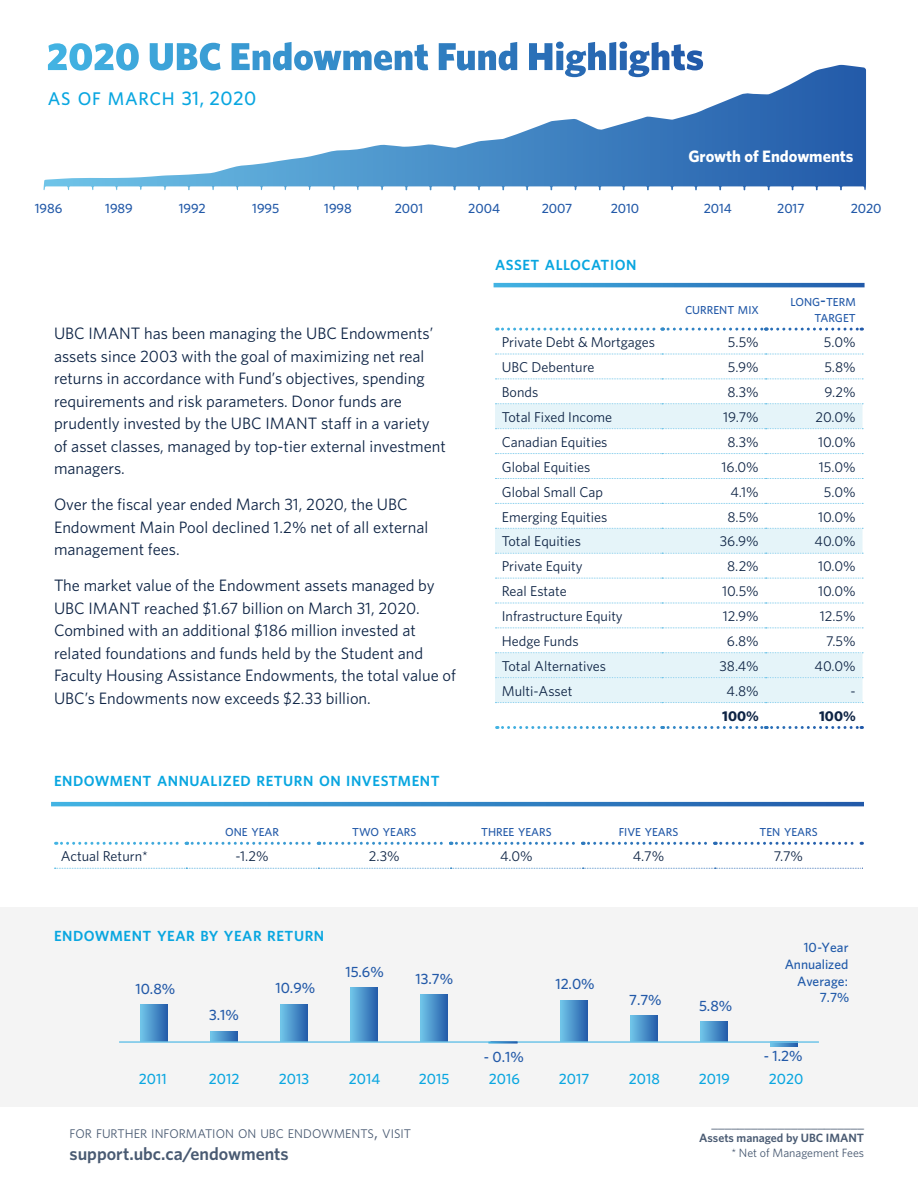
<style>
.page{position:relative;width:918px;height:1188px;background:#fff}
.page>*{position:absolute;margin:0;border:0;box-sizing:border-box;transform-origin:0 0}
.t1{font:500 18.3px "Whitney";letter-spacing:.035em;color:#09a6e0}
.t2{font:600 18px "Whitney";color:#495a72}
.t3{font:16.5px/22.5px "Whitney";color:#0d2344}
.t4{font:700 16.5px "Whitney";color:#fff}
.t5{font:500 15px "Whitney";color:#2259a8}
.t6{font:500 15px "Whitney";color:#09a6e0}
.t7{font:600 14.7px "Whitney";letter-spacing:.035em;color:#09a6e0}
.t8{font:14.25px "Whitney";color:#0d2344}
.t9{font:14.25px "Whitney";color:#495a72}
.t10{font:700 14.25px "Whitney";color:#0d2344}
.t11{font:500 13.5px "Whitney";color:#2259a8}
.t12{font:500 13.5px/16.5px "Whitney";color:#1f59a9;text-align:right}
.t13{font:12.6px "Whitney";color:#495a72}
.t14{font:600 12px "Whitney";color:#495a72}
.t15{font:12px "Whitney";color:#495a72}
.t16{font:500 11.55px/16.5px "Whitney";color:#2259a8;text-align:right}
.s1{font-size:19.65px}
.s2{font-size:16.5px}
.s3{font-size:18px}
</style>
<div class="page">
<div style="left:0;top:908px;width:918px;height:199px;background:#f4f4f4"></div>
<svg style="left:493px;top:282px;width:372px;height:3px"></svg>
<svg style="left:494px;top:283px;width:371px;height:4px"></svg>
<svg style="left:51px;top:802px;width:813px;height:4px;background:#3286c5"></svg>
<svg style="left:48px;top:42px;width:621px;height:23px"></svg>
<svg style="left:495px;top:404px;width:368px;height:298px"></svg>
<svg style="left:497px;top:328px;width:365px;height:3px"></svg>
<svg style="left:495px;top:354px;width:368px;height:1px"></svg>
<svg style="left:495px;top:379px;width:368px;height:1px"></svg>
<svg style="left:495px;top:403px;width:368px;height:1px"></svg>
<svg style="left:495px;top:428px;width:368px;height:1px"></svg>
<svg style="left:495px;top:453px;width:368px;height:1px"></svg>
<svg style="left:495px;top:478px;width:368px;height:1px"></svg>
<svg style="left:495px;top:503px;width:368px;height:1px"></svg>
<svg style="left:495px;top:528px;width:368px;height:1px"></svg>
<svg style="left:495px;top:553px;width:368px;height:1px"></svg>
<svg style="left:495px;top:578px;width:368px;height:1px"></svg>
<svg style="left:495px;top:603px;width:368px;height:1px"></svg>
<svg style="left:495px;top:628px;width:368px;height:1px"></svg>
<svg style="left:495px;top:652px;width:368px;height:1px"></svg>
<svg style="left:495px;top:677px;width:368px;height:1px"></svg>
<svg style="left:495px;top:702px;width:368px;height:1px"></svg>
<svg style="left:497px;top:726px;width:365px;height:3px"></svg>
<svg style="left:56px;top:842px;width:806px;height:3px"></svg>
<svg style="left:54px;top:868px;width:809px;height:1px"></svg>
<svg style="left:43px;top:65px;width:795px;height:125px"></svg>
<div style="left:281px;top:1004px;width:26px;height:38px;background:linear-gradient(to right,#6fc3e8,#2963ae)"></div>
<div style="left:701px;top:1022px;width:26px;height:20px;background:linear-gradient(to right,#6fc3e8,#2963ae)"></div>
<div style="left:631px;top:1015px;width:26px;height:27px;background:linear-gradient(to right,#6fc3e8,#2963ae)"></div>
<div style="left:561px;top:1000px;width:26px;height:42px;background:linear-gradient(to right,#6fc3e8,#2963ae)"></div>
<div style="left:421px;top:994px;width:26px;height:48px;background:linear-gradient(to right,#6ec3e8,#2963ae)"></div>
<div style="left:351px;top:988px;width:26px;height:54px;background:linear-gradient(to right,#6ec3e8,#2963ae)"></div>
<svg style="left:211px;top:1031px;width:26px;height:10px"></svg>
<svg style="left:771px;top:1043px;width:26px;height:3px"></svg>
<div style="left:141px;top:1004px;width:26px;height:38px;background:linear-gradient(to right,#6fc3e8,#2963ae)"></div>
<hr style="left:119px;top:1041px;width:700px;height:2px;background:#6fc4e8">
<hr style="left:488px;top:1042px;width:30px;height:2px;background:#fff">
<p class="t1" style="left:48px;top:87px;width:210px">AS OF MARCH <span class="s1">31, 2020</span></p>
<p class="t4" style="left:688px;top:145px;width:167px">Growth of Endowments</p>
<p class="t11" style="left:35px;top:199px;width:29px">1986</p>
<p class="t11" style="left:105px;top:199px;width:29px">1989</p>
<p class="t11" style="left:179px;top:199px;width:29px">1992</p>
<p class="t11" style="left:252px;top:199px;width:29px">1995</p>
<p class="t11" style="left:324px;top:199px;width:29px">1998</p>
<p class="t11" style="left:395px;top:199px;width:30px">2001</p>
<p class="t11" style="left:468px;top:199px;width:33px">2004</p>
<p class="t11" style="left:542px;top:199px;width:32px">2007</p>
<p class="t11" style="left:611px;top:199px;width:30px">2010</p>
<p class="t11" style="left:704px;top:199px;width:30px">2014</p>
<p class="t11" style="left:777px;top:199px;width:29px">2017</p>
<p class="t11" style="left:851px;top:199px;width:32px">2020</p>
<p class="t3" style="left:54px;top:322px;width:393px">UBC IMANT has been managing the UBC Endowments’ assets since 2003 with the goal of maximizing net real returns in accordance with Fund’s objectives, spending requirements and risk parameters. Donor funds are prudently invested by the UBC IMANT staff in a variety of asset classes, managed by top-tier external investment managers.</p>
<p class="t3" style="left:54px;top:493px;width:376px">Over the fiscal year ended March 31, 2020, the UBC<br>Endowment Main Pool declined 1.2% net of all external management fees.</p>
<p class="t3" style="left:54px;top:574px;width:404px">The market value of the Endowment assets managed by UBC IMANT reached $1.67 billion on March 31, 2020.<br>Combined with an additional $186 million invested at related foundations and funds held by the Student and Faculty Housing Assistance Endowments, the total value of UBC’s Endowments now exceeds $2.33 billion.</p>
<p class="t7" style="left:54px;top:771px;width:387px">ENDOWMENT ANNUALIZED RETURN ON INVESTMENT</p>
<p class="t7" style="left:495px;top:255px;width:143px">ASSET ALLOCATION</p>
<p class="t16" style="left:685px;top:302px;width:75px">CURRENT MIX</p>
<p class="t16" style="left:791px;top:293px;width:67px">LONG<span class="s2">-</span>TERM<br>TARGET</p>
<p class="t8" style="left:502px;top:333px;width:155px">Private Debt &amp; Mortgages</p>
<p class="t8" style="left:728px;top:333px;width:32px">5.5%</p>
<p class="t8" style="left:824px;top:333px;width:33px">5.0%</p>
<p class="t8" style="left:502px;top:358px;width:94px">UBC Debenture</p>
<p class="t8" style="left:728px;top:358px;width:33px">5.9%</p>
<p class="t8" style="left:824px;top:358px;width:33px">5.8%</p>
<p class="t8" style="left:502px;top:383px;width:38px">Bonds</p>
<p class="t8" style="left:727px;top:383px;width:33px">8.3%</p>
<p class="t8" style="left:825px;top:383px;width:33px">9.2%</p>
<p class="t8" style="left:502px;top:408px;width:112px">Total Fixed Income</p>
<p class="t8" style="left:723px;top:408px;width:37px">19.7%</p>
<p class="t8" style="left:815px;top:408px;width:42px">20.0%</p>
<p class="t8" style="left:502px;top:432px;width:107px">Canadian Equities</p>
<p class="t8" style="left:727px;top:432px;width:33px">8.3%</p>
<p class="t8" style="left:818px;top:432px;width:39px">10.0%</p>
<p class="t8" style="left:502px;top:457px;width:90px">Global Equities</p>
<p class="t8" style="left:722px;top:457px;width:39px">16.0%</p>
<p class="t8" style="left:819px;top:457px;width:38px">15.0%</p>
<p class="t8" style="left:502px;top:482px;width:103px">Global Small Cap</p>
<p class="t8" style="left:730px;top:482px;width:30px">4.1%</p>
<p class="t8" style="left:824px;top:482px;width:33px">5.0%</p>
<p class="t8" style="left:502px;top:507px;width:107px">Emerging Equities</p>
<p class="t8" style="left:727px;top:507px;width:33px">8.5%</p>
<p class="t8" style="left:818px;top:507px;width:39px">10.0%</p>
<p class="t8" style="left:502px;top:532px;width:81px">Total Equities</p>
<p class="t8" style="left:720px;top:532px;width:40px">36.9%</p>
<p class="t8" style="left:815px;top:532px;width:43px">40.0%</p>
<p class="t8" style="left:502px;top:557px;width:82px">Private Equity</p>
<p class="t8" style="left:727px;top:557px;width:33px">8.2%</p>
<p class="t8" style="left:818px;top:557px;width:39px">10.0%</p>
<p class="t8" style="left:502px;top:582px;width:67px">Real Estate</p>
<p class="t8" style="left:722px;top:582px;width:38px">10.5%</p>
<p class="t8" style="left:818px;top:582px;width:39px">10.0%</p>
<p class="t8" style="left:502px;top:607px;width:122px">Infrastructure Equity</p>
<p class="t8" style="left:723px;top:607px;width:38px">12.9%</p>
<p class="t8" style="left:820px;top:607px;width:37px">12.5%</p>
<p class="t8" style="left:502px;top:632px;width:78px">Hedge Funds</p>
<p class="t8" style="left:727px;top:632px;width:33px">6.8%</p>
<p class="t8" style="left:826px;top:632px;width:31px">7.5%</p>
<p class="t8" style="left:502px;top:656px;width:106px">Total Alternatives</p>
<p class="t8" style="left:720px;top:656px;width:41px">38.4%</p>
<p class="t8" style="left:815px;top:656px;width:43px">40.0%</p>
<p class="t8" style="left:502px;top:681px;width:72px">Multi-Asset</p>
<p class="t8" style="left:727px;top:681px;width:34px">4.8%</p>
<p class="t8" style="left:851px;top:681px;width:7px">-</p>
<p class="t10" style="left:722px;top:706px;width:38px">100%</p>
<p class="t10" style="left:819px;top:706px;width:38px">100%</p>
<p class="t16" style="left:225px;top:824px;width:55px">ONE YEAR</p>
<p class="t16" style="left:352px;top:824px;width:66px">TWO YEARS</p>
<p class="t16" style="left:481px;top:824px;width:72px">THREE YEARS</p>
<p class="t16" style="left:619px;top:824px;width:61px">FIVE YEARS</p>
<p class="t16" style="left:759px;top:824px;width:60px">TEN YEARS</p>
<p class="t8" style="left:61px;top:847px;width:89px">Actual Return*</p>
<p class="t8" style="left:236px;top:847px;width:35px">-1.2%</p>
<p class="t8" style="left:369px;top:847px;width:32px">2.3%</p>
<p class="t8" style="left:500px;top:847px;width:34px">4.0%</p>
<p class="t8" style="left:633px;top:847px;width:33px">4.7%</p>
<p class="t8" style="left:774px;top:847px;width:31px">7.7%</p>
<p class="t7" style="left:54px;top:926px;width:272px">ENDOWMENT YEAR BY YEAR RETURN</p>
<p class="t5" style="left:135px;top:978px;width:41px">10.8%</p>
<p class="t5" style="left:209px;top:1005px;width:31px">3.1%</p>
<p class="t5" style="left:275px;top:978px;width:41px">10.9%</p>
<p class="t5" style="left:345px;top:962px;width:40px">15.6%</p>
<p class="t5" style="left:415px;top:968px;width:39px">13.7%</p>
<p class="t5" style="left:484px;top:1047px;width:41px">- 0.1%</p>
<p class="t5" style="left:555px;top:974px;width:41px">12.0%</p>
<p class="t5" style="left:629px;top:989px;width:34px">7.7%</p>
<p class="t5" style="left:699px;top:996px;width:35px">5.8%</p>
<p class="t12" style="left:785px;top:939px;width:66px">10-Year<br>Annualized<br>Average:<br>7.7%</p>
<p class="t5" style="left:764px;top:1046px;width:40px">- 1.2%</p>
<p class="t6" style="left:139px;top:1069px;width:30px">2011</p>
<p class="t6" style="left:209px;top:1069px;width:32px">2012</p>
<p class="t6" style="left:279px;top:1069px;width:32px">2013</p>
<p class="t6" style="left:349px;top:1069px;width:33px">2014</p>
<p class="t6" style="left:419px;top:1069px;width:32px">2015</p>
<p class="t6" style="left:489px;top:1069px;width:33px">2016</p>
<p class="t6" style="left:559px;top:1069px;width:32px">2017</p>
<p class="t6" style="left:629px;top:1069px;width:33px">2018</p>
<p class="t6" style="left:699px;top:1069px;width:33px">2019</p>
<p class="t6" style="left:769px;top:1069px;width:36px">2020</p>
<p class="t13" style="left:70px;top:1125px;width:343px">FOR FURTHER INFORMATION ON UBC ENDOWMENTS<span class="s3">,</span> VISIT</p>
<p class="t2" style="left:70px;top:1142px;width:221px">support.ubc.ca/endowments</p>
<p class="t9" style="left:711px;top:1114px;width:154px">_______________________</p>
<p class="t14" style="left:699px;top:1130px;width:166px">Assets managed by UBC IMANT</p>
<p class="t15" style="left:731px;top:1145px;width:134px">* Net of Management Fees</p>
</div>
